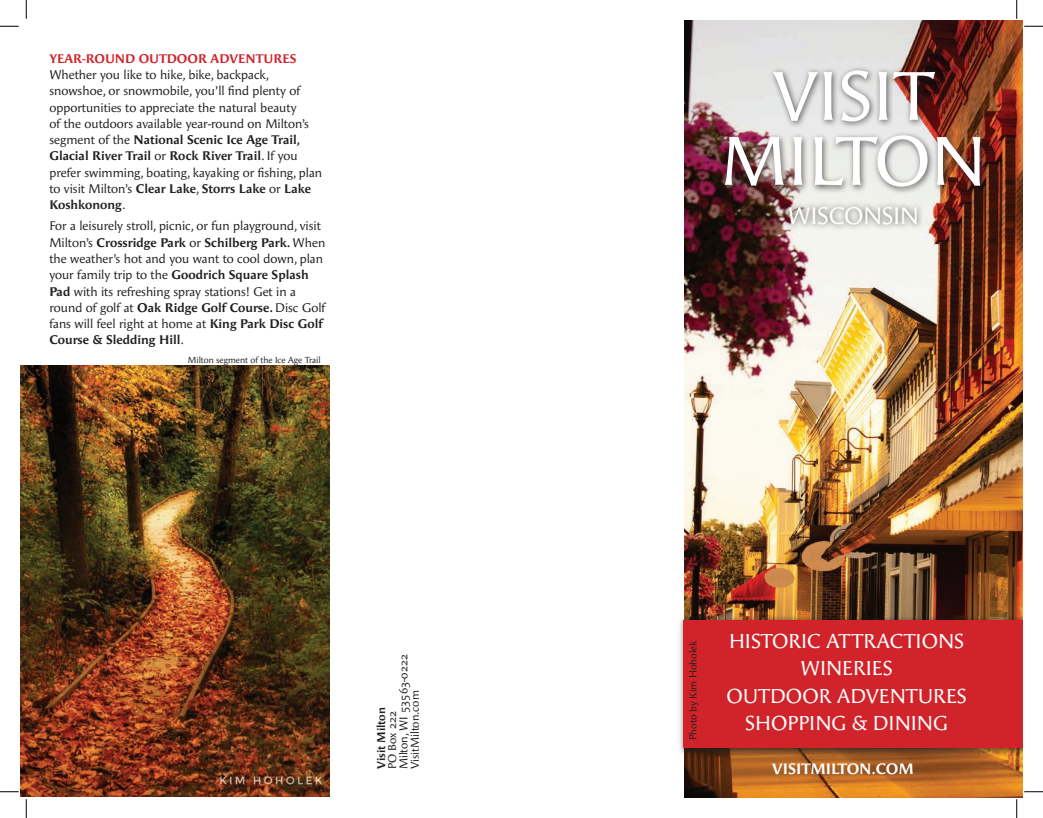
<style>
.page{position:relative;width:1043px;height:818px;background:#fff}
.page>*{position:absolute;margin:0;border:0;box-sizing:border-box;transform-origin:0 0}
.t1{font:68.75px/65px "Angie Sans Std";color:#fff;text-align:center}
.t2{font:23.75px "Angie Sans Std";letter-spacing:-.02em;color:#fff}
.t3{font:20px/27.5px "Angie Sans Std";color:#fff;text-align:center}
.t4{font:700 15px "Angie Sans Std";color:#fff}
.t5{font:12.5px/16.2px "Angie Sans Std";color:#231f20}
.t6{font:700 12.5px "Angie Sans Std";color:#d1232a}
.t7{font:11.25px/11.2px "Angie Sans Std";color:#231f20}
.t8{font:700 11.25px "Angie Sans Std";color:#231f20}
.t9{font:10px "Angie Sans Std";color:#231f20}
.t10{font:8.75px "Angie Sans Std";color:#231f20}
.s1{font-weight:700}
</style>
<div class="page">
<img style="left:684px;top:21px;width:338px;height:776px">
<div style="left:720px;top:65px;width:268px;height:130px;background:#231f20;opacity:.75"></div>
<div style="left:782px;top:200px;width:141px;height:31px;background:#231f20;opacity:.75"></div>
<div style="left:678px;top:614px;width:344px;height:142px;background:#231f20;opacity:.62"></div>
<div style="left:683px;top:619px;width:339px;height:128px;background:#d1232a"></div>
<img style="left:21px;top:366px;width:308px;height:430px">
<svg style="left:0;top:25px;width:19px;height:2px"></svg>
<svg style="left:1024px;top:25px;width:18px;height:2px"></svg>
<svg style="left:0;top:791px;width:19px;height:1px"></svg>
<svg style="left:1024px;top:791px;width:18px;height:1px"></svg>
<svg style="left:25px;top:0;width:2px;height:19px"></svg>
<svg style="left:25px;top:799px;width:2px;height:19px"></svg>
<svg style="left:1016px;top:0;width:1px;height:19px"></svg>
<svg style="left:1016px;top:799px;width:1px;height:19px"></svg>
<p class="t6" style="left:49px;top:51px;width:248px">YEAR-ROUND OUTDOOR ADVENTURES</p>
<p class="t5" style="left:49px;top:67px;width:274px">Whether you like to hike, bike, backpack, snowshoe, or snowmobile, you’ll find plenty of opportunities to appreciate the natural beauty<br>of the outdoors available year-round on Milton’s segment of the <span class="s1">National Scenic Ice Age Trail, Glacial River Trail</span> or <span class="s1">Rock River Trail</span>. If you prefer swimming, boating, kayaking or fishing, plan to visit Milton’s <span class="s1">Clear Lake</span>, <span class="s1">Storrs Lake</span> or <span class="s1">Lake Koshkonong</span>.</p>
<p class="t5" style="left:49px;top:218px;width:277px">For a leisurely stroll, picnic, or fun playground, visit Milton’s <span class="s1">Crossridge Park</span> or <span class="s1">Schilberg Park.</span> When the weather’s hot and you want to cool down, plan your family trip to the <span class="s1">Goodrich Square Splash Pad</span> with its refreshing spray stations! Get in a round of golf at <span class="s1">Oak Ridge Golf Course.</span> Disc Golf fans will feel right at home at <span class="s1">King Park Disc Golf Course &amp; Sledding Hill</span>.</p>
<p class="t10" style="left:188px;top:355px;width:134px">Milton segment of the Ice Age Trail</p>
<p class="t7" style="left:387px;top:769px;width:117px;rotate:-90deg">PO Box 222<br>Milton, WI 53563-0222<br>VisitMilton.com</p>
<p class="t8" style="left:375px;top:769px;width:64px;rotate:-90deg">Visit Milton</p>
<h1 class="t1" style="left:720px;top:65px;width:267px">VISIT<br>MILTON</h1>
<h2 class="t2" style="left:787px;top:202px;width:133px">WISCONSIN</h2>
<p class="t9" style="left:687px;top:740px;width:101px;rotate:-90deg">Photo by Kim Hoholek</p>
<h3 class="t3" style="left:726px;top:627px;width:242px">HISTORIC ATTRACTIONS<br>WINERIES<br>OUTDOOR ADVENTURES<br>SHOPPING &amp; DINING</h3>
<p class="t4" style="left:772px;top:759px;width:143px">VISITMILTON.COM</p>
</div>
